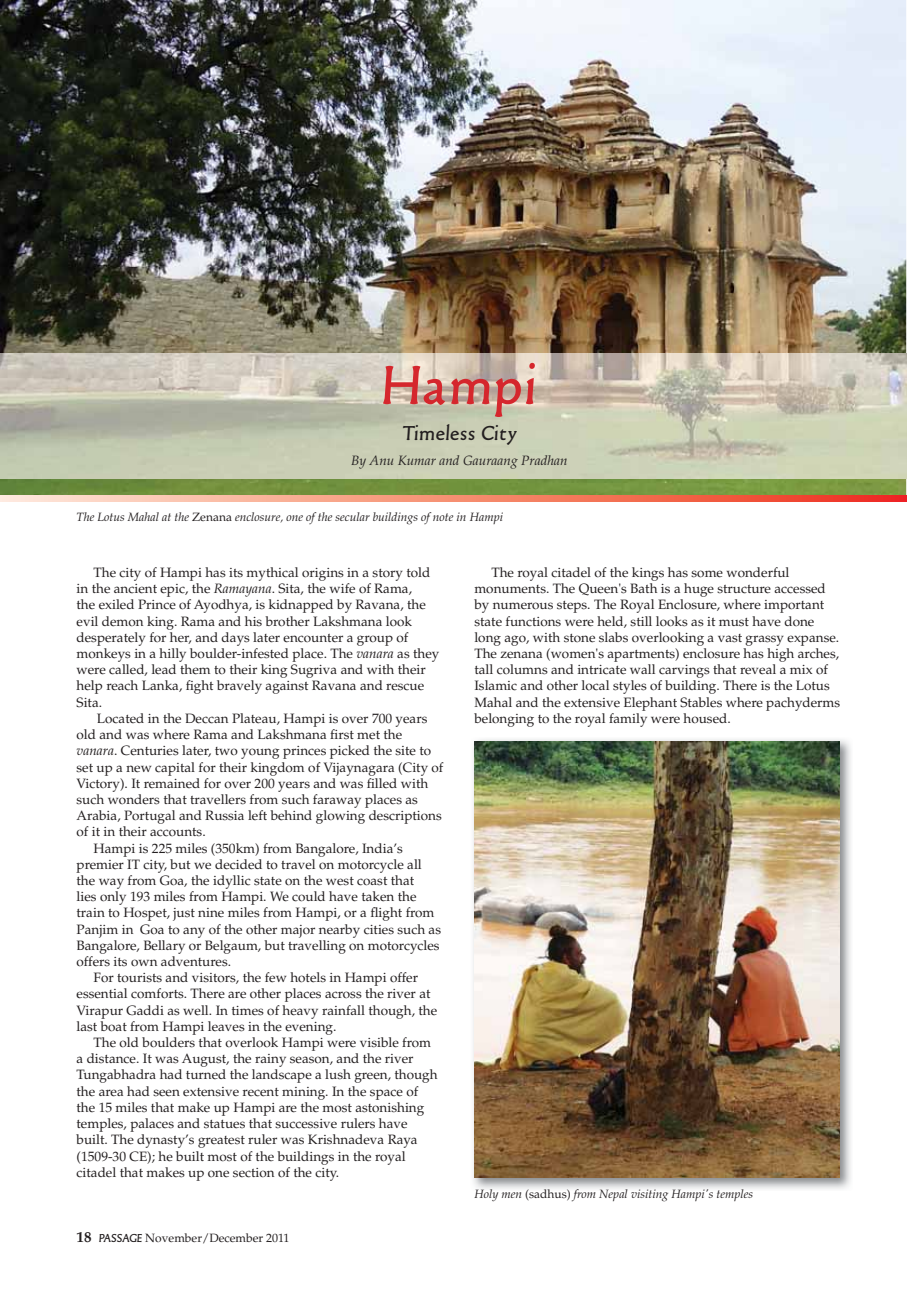
<style>
.page{position:relative;width:919px;height:1289px;background:#fff}
.page>*{position:absolute;margin:0;border:0;box-sizing:border-box;transform-origin:0 0}
.t1{font:57px "Old Typefaces";letter-spacing:.04em;color:#d5272d}
.t2{font:21px "Old Typefaces";letter-spacing:.035em;color:#231f20}
.t3{font:13.5px/16.2px "Palatino LT Std";color:#231f20}
.t4{font:italic 13.5px "Palatino LT Std";color:#231f20}
.t5{font:italic 12px "Palatino LT Std";color:#231f20}
.t6{font:12px "Palatino LT Std";color:#231f20}
.s1{font-style:normal}
.s2{font-style:italic}
.s3{font-weight:700;font-size:15px}
.s4{font-family:"Old Typefaces"}
</style>
<div class="page">
<img style="left:473px;top:739px;width:378px;height:450px">
<img style="left:474px;top:741px;width:365px;height:436px">
<img style="left:0;top:0;width:906px;height:495px">
<img style="left:0;top:353px;width:906px;height:125px">
<svg style="left:0;top:495px;width:906px;height:6px;background:#f58d76"></svg>
<h1 class="t1" style="left:382px;top:353px;width:156px">Hampi</h1>
<h2 class="t2" style="left:402px;top:421px;width:116px">Timeless City</h2>
<p class="t4" style="left:351px;top:455px;width:218px">By Anu Kumar and Gauraang Pradhan</p>
<p class="t5" style="left:77px;top:512px;width:428px">The Lotus Mahal at the <span class="s1">Zenana</span> enclosure, one of the secular buildings of note in Hampi</p>
<p class="t3" style="left:77px;top:565px;width:364px;text-indent:17px">The city of Hampi has its mythical origins in a story told in the ancient epic, the <span class="s2">Ramayana</span>. Sita, the wife of Rama,<br>the exiled Prince of Ayodhya, is kidnapped by Ravana, the evil demon king. Rama and his brother Lakshmana look desperately for her, and days later encounter a group of monkeys in a hilly boulder-infested place. The <span class="s2">vanara</span> as they were called, lead them to their king Sugriva and with their help reach Lanka, fight bravely against Ravana and rescue Sita.</p>
<p class="t3" style="left:97px;top:711px;width:332px">Located in the Deccan Plateau, Hampi is over 700 years</p>
<p class="t3" style="left:77px;top:727px;width:327px">old and was where Rama and Lakshmana first met the</p>
<p class="t3" style="left:77px;top:744px;width:356px"><span class="s2">vanara</span>. Centuries later, two young princes picked the site to</p>
<p class="t3" style="left:77px;top:760px;width:368px">set up a new capital for their kingdom of Vijaynagara (City of</p>
<p class="t3" style="left:77px;top:776px;width:353px">Victory). It remained for over 200 years and was filled with</p>
<p class="t3" style="left:77px;top:792px;width:343px">such wonders that travellers from such faraway places as</p>
<p class="t3" style="left:77px;top:808px;width:367px">Arabia, Portugal and Russia left behind glowing descriptions</p>
<p class="t3" style="left:77px;top:825px;width:131px">of it in their accounts.</p>
<p class="t3" style="left:94px;top:841px;width:311px">Hampi is 225 miles (350km) from Bangalore, India’s</p>
<p class="t3" style="left:77px;top:857px;width:347px">premier IT city, but we decided to travel on motorcycle all</p>
<p class="t3" style="left:77px;top:873px;width:339px">the way from Goa, the idyllic state on the west coast that</p>
<p class="t3" style="left:77px;top:889px;width:341px">lies only 193 miles from Hampi. We could have taken the</p>
<p class="t3" style="left:77px;top:906px;width:359px">train to Hospet, just nine miles from Hampi, or a flight from</p>
<p class="t3" style="left:77px;top:922px;width:366px">Panjim in Goa to any of the other major nearby cities such as</p>
<p class="t3" style="left:77px;top:938px;width:364px">Bangalore, Bellary or Belgaum, but travelling on motorcycles</p>
<p class="t3" style="left:77px;top:954px;width:156px">offers its own adventures.</p>
<p class="t3" style="left:94px;top:970px;width:326px">For tourists and visitors, the few hotels in Hampi offer</p>
<p class="t3" style="left:77px;top:987px;width:355px">essential comforts. There are other places across the river at</p>
<p class="t3" style="left:77px;top:1003px;width:362px">Virapur Gaddi as well. In times of heavy rainfall though, the</p>
<p class="t3" style="left:77px;top:1019px;width:261px">last boat from Hampi leaves in the evening.</p>
<p class="t3" style="left:94px;top:1035px;width:339px">The old boulders that overlook Hampi were visible from</p>
<p class="t3" style="left:77px;top:1051px;width:338px">a distance. It was August, the rainy season, and the river</p>
<p class="t3" style="left:77px;top:1068px;width:362px">Tungabhadra had turned the landscape a lush green, though</p>
<p class="t3" style="left:77px;top:1084px;width:343px">the area had seen extensive recent mining. In the space of</p>
<p class="t3" style="left:77px;top:1100px;width:349px">the 15 miles that make up Hampi are the most astonishing</p>
<p class="t3" style="left:77px;top:1116px;width:332px">temples, palaces and statues that successive rulers have</p>
<p class="t3" style="left:77px;top:1132px;width:342px">built. The dynasty’s greatest ruler was Krishnadeva Raya</p>
<p class="t3" style="left:77px;top:1149px;width:331px">(1509-30 CE); he built most of the buildings in the royal</p>
<p class="t3" style="left:77px;top:1165px;width:264px">citadel that makes up one section of the city.</p>
<p class="t6" style="left:77px;top:1233px;width:214px"><span class="s3">18</span> <span class="s4">PASSAGE</span> November/December 2011</p>
<p class="t3" style="left:474px;top:565px;width:367px;text-indent:17px">The royal citadel of the kings has some wonderful monuments. The Queen's Bath is a huge structure accessed by numerous steps. The Royal Enclosure, where important state functions were held, still looks as it must have done long ago, with stone slabs overlooking a vast grassy expanse.<br>The zenana (women's apartments) enclosure has high arches, tall columns and intricate wall carvings that reveal a mix of Islamic and other local styles of building. There is the Lotus Mahal and the extensive Elephant Stables where pachyderms belonging to the royal family were housed.</p>
<p class="t5" style="left:474px;top:1188px;width:280px">Holy men <span class="s1">(sadhus)</span> from Nepal visiting Hampi's temples</p>
</div>
